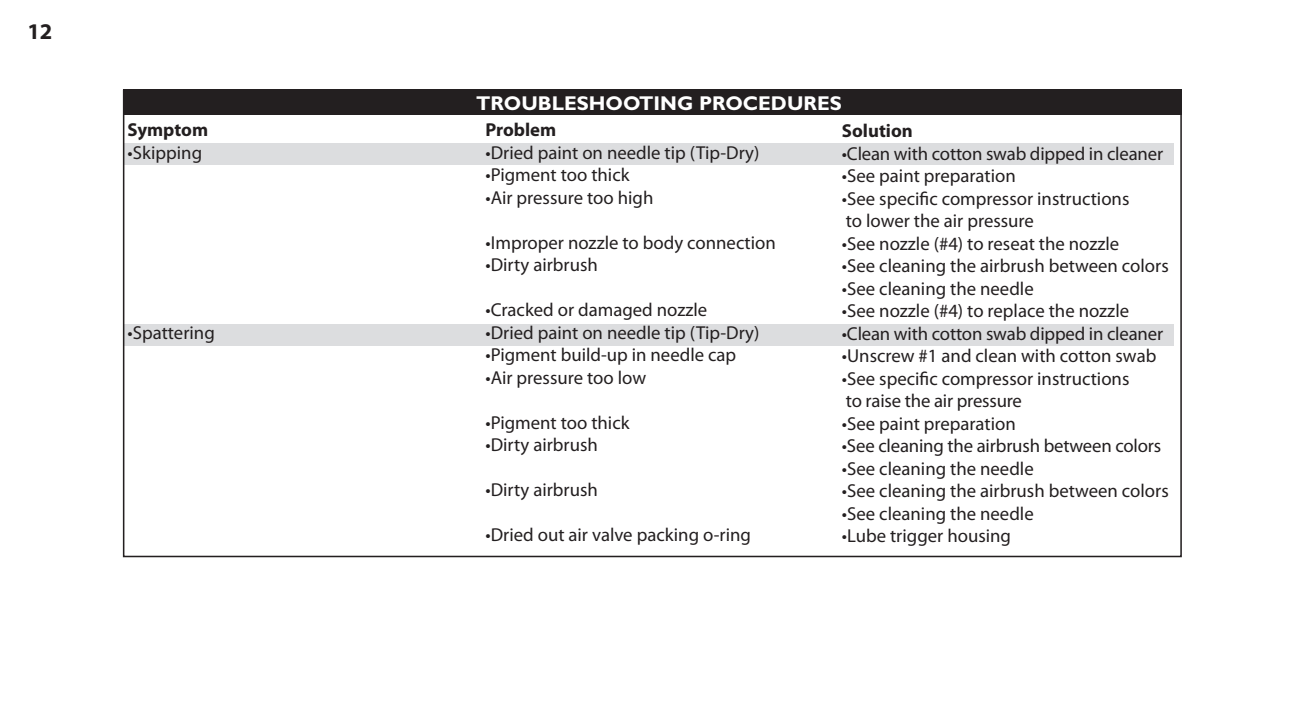
<style>
.page{position:relative;width:1305px;height:720px;background:#fff}
.page>*{position:absolute;margin:0;border:0;box-sizing:border-box;transform-origin:0 0}
.t1{font:700 22.5px "Myriad Pro";color:#231f20}
.t2{font:700 20px "Gill Sans";color:#fff}
.t3{font:18.75px/22.5px "Myriad Pro";color:#231f20}
.t4{font:700 18.75px "Myriad Pro";color:#231f20}
</style>
<div class="page">
<div style="left:123px;top:143px;width:1051px;height:22px;background:#dcdddf"></div>
<div style="left:123px;top:324px;width:1051px;height:22px;background:#dcdddf"></div>
<div style="left:123px;top:90px;width:1059px;height:25px;background:#231f20"></div>
<p class="t1" style="left:28px;top:17px;width:26px">12</p>
<p class="t4" style="left:128px;top:118px;width:82px">Symptom</p>
<p class="t3" style="left:128px;top:141px;width:76px">•Skipping</p>
<p class="t3" style="left:128px;top:321px;width:89px">•Spattering</p>
<p class="t2" style="left:476px;top:91px;width:367px">TROUBLESHOOTING PROCEDURES</p>
<p class="t4" style="left:485px;top:118px;width:72px">Problem</p>
<p class="t3" style="left:485px;top:141px;width:276px">•Dried paint on needle tip (Tip-Dry)</p>
<p class="t3" style="left:485px;top:163px;width:146px">•Pigment too thick</p>
<p class="t3" style="left:485px;top:186px;width:170px">•Air pressure too high</p>
<p class="t3" style="left:485px;top:231px;width:292px">•Improper nozzle to body connection</p>
<p class="t3" style="left:485px;top:253px;width:114px">•Dirty airbrush</p>
<p class="t3" style="left:485px;top:298px;width:223px">•Cracked or damaged nozzle</p>
<p class="t3" style="left:485px;top:321px;width:276px">•Dried paint on needle tip (Tip-Dry)</p>
<p class="t3" style="left:485px;top:343px;width:252px">•Pigment build-up in needle cap</p>
<p class="t3" style="left:485px;top:366px;width:162px">•Air pressure too low</p>
<p class="t3" style="left:485px;top:411px;width:146px">•Pigment too thick</p>
<p class="t3" style="left:485px;top:433px;width:114px">•Dirty airbrush</p>
<p class="t3" style="left:485px;top:478px;width:114px">•Dirty airbrush</p>
<p class="t3" style="left:485px;top:523px;width:267px">•Dried out air valve packing o-ring</p>
<p class="t4" style="left:842px;top:119px;width:72px">Solution</p>
<p class="t3" style="left:842px;top:142px;width:323px">•Clean with cotton swab dipped in cleaner</p>
<p class="t3" style="left:842px;top:164px;width:176px">•See paint preparation</p>
<p class="t3" style="left:842px;top:187px;width:289px">•See specific compressor instructions to lower the air pressure</p>
<p class="t3" style="left:842px;top:232px;width:279px">•See nozzle (#4) to reseat the nozzle</p>
<p class="t3" style="left:842px;top:254px;width:328px">•See cleaning the airbrush between colors</p>
<p class="t3" style="left:842px;top:277px;width:193px">•See cleaning the needle</p>
<p class="t3" style="left:842px;top:299px;width:289px">•See nozzle (#4) to replace the nozzle</p>
<p class="t3" style="left:842px;top:322px;width:323px">•Clean with cotton swab dipped in cleaner</p>
<p class="t3" style="left:842px;top:344px;width:316px">•Unscrew #1 and clean with cotton swab</p>
<p class="t3" style="left:842px;top:367px;width:289px">•See specific compressor instructions to raise the air pressure</p>
<p class="t3" style="left:842px;top:412px;width:176px">•See paint preparation</p>
<p class="t3" style="left:842px;top:434px;width:321px">•See cleaning the airbrush between colors</p>
<p class="t3" style="left:842px;top:457px;width:193px">•See cleaning the needle</p>
<p class="t3" style="left:842px;top:479px;width:328px">•See cleaning the airbrush between colors</p>
<p class="t3" style="left:842px;top:502px;width:193px">•See cleaning the needle</p>
<p class="t3" style="left:842px;top:524px;width:171px">•Lube trigger housing</p>
</div>
